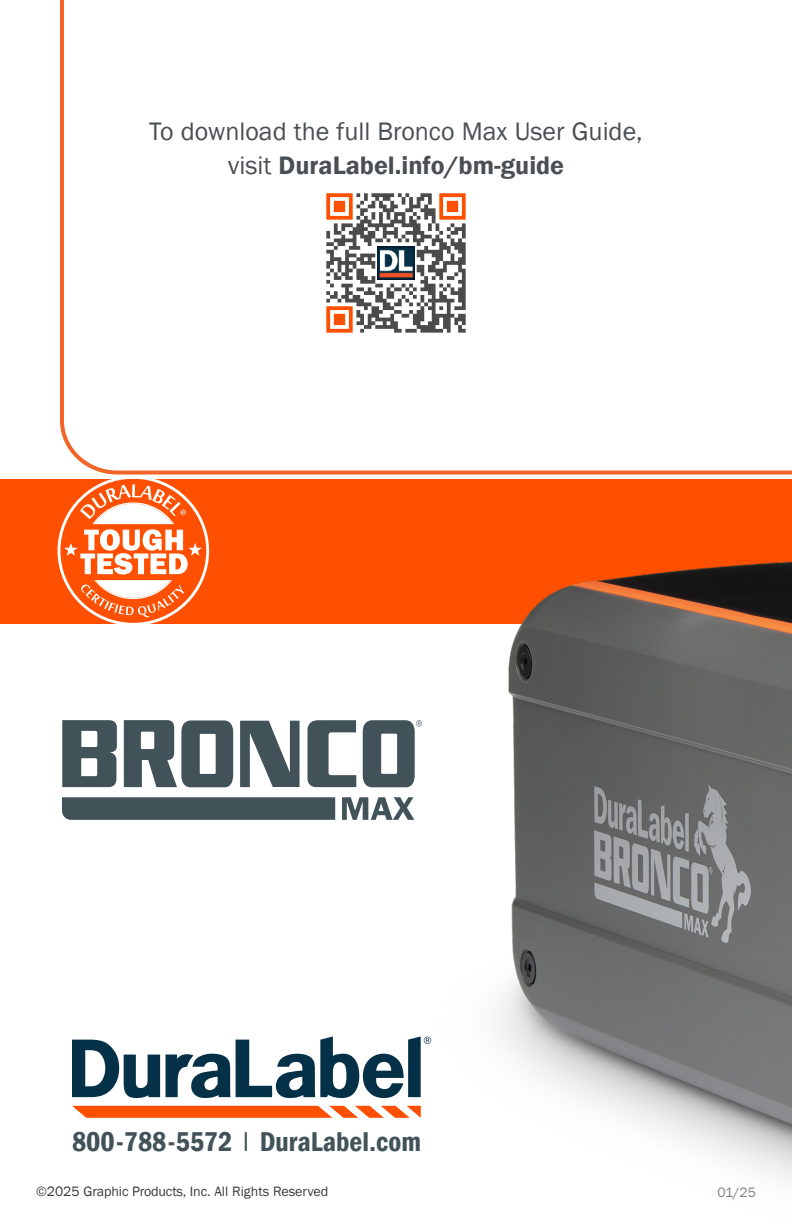
<style>
.page{position:relative;width:792px;height:1224px;background:#fff}
.page>*{position:absolute;margin:0;border:0;box-sizing:border-box;transform-origin:0 0}
.t1{font:600 condensed 28px "Franklin Gothic";color:#425259}
.Body{font:26px/34px "Franklin Gothic";color:#4a4f54;text-align:center}
.Body-2{font:14px "Franklin Gothic";letter-spacing:-.01em;color:#3a3a3a}
.Body-3{font:14px "Franklin Gothic";color:#808285}
.s1{font-weight:600}
.s2{font-weight:400;font-stretch:normal}
</style>
<div class="page">
<div style="left:0;top:479px;width:792px;height:144px;background:#ff4f00"></div>
<img style="left:306px;top:561px;width:486px;height:620px">
<svg style="left:60px;top:0;width:732px;height:475px"></svg>
<svg style="left:240px;top:721px;width:60px;height:66px"></svg>
<svg style="left:306px;top:720px;width:50px;height:67px"></svg>
<svg style="left:124px;top:720px;width:110px;height:68px"></svg>
<svg style="left:62px;top:720px;width:55px;height:68px;background:#647177"></svg>
<svg style="left:362px;top:719px;width:60px;height:69px"></svg>
<svg style="left:342px;top:797px;width:72px;height:23px"></svg>
<svg style="left:62px;top:797px;width:273px;height:23px;background:#45555c"></svg>
<svg style="left:58px;top:479px;width:151px;height:145px"></svg>
<svg style="left:72px;top:1106px;width:349px;height:12px;background:#ff6b28"></svg>
<svg style="left:72px;top:1040px;width:88px;height:59px"></svg>
<svg style="left:166px;top:1054px;width:64px;height:44px"></svg>
<svg style="left:236px;top:1036px;width:195px;height:62px"></svg>
<svg style="left:326px;top:193px;width:140px;height:140px"></svg>
<img style="left:377px;top:246px;width:38px;height:34px">
<p class="Body" style="left:149px;top:115px;width:495px">To download the full Bronco Max User Guide, visit <span class="s1">DuraLabel.info/bm-guide</span></p>
<p class="t1" style="left:72px;top:1123px;width:351px">800-788-5572 <span class="s2">l</span> DuraLabel.com</p>
<p class="Body-2" style="left:36px;top:1182px;width:294px">©2025 Graphic Products, Inc. All Rights Reserved</p>
<p class="Body-3" style="left:717px;top:1184px;width:40px">01/25</p>
</div>
